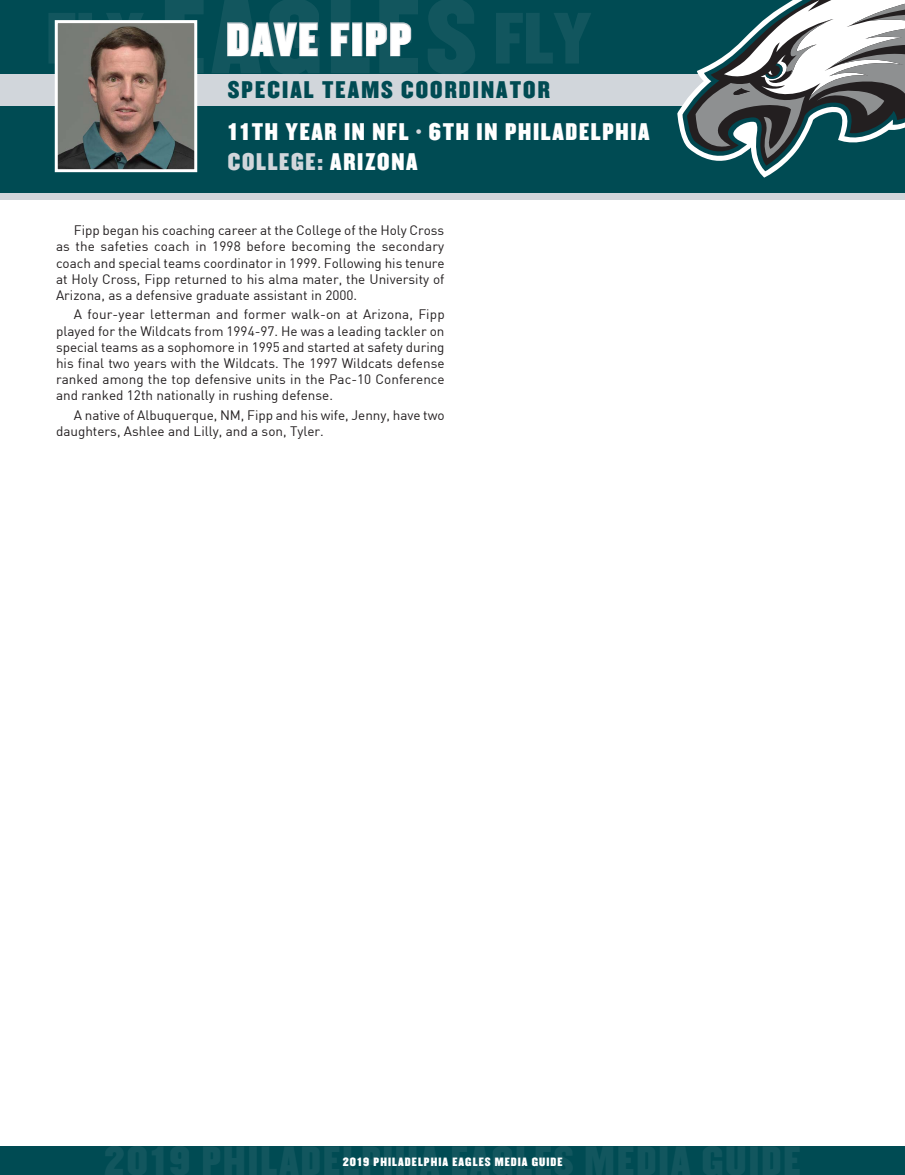
<style>
.page{position:relative;width:905px;height:1175px;background:#fff}
.page>*{position:absolute;margin:0;border:0;box-sizing:border-box;transform-origin:0 0}
.t1{font:40.5px "Champion HTF Middleweight";letter-spacing:.05em;color:#fff}
.t2{font:21px "Champion HTF Middleweight";letter-spacing:.08em;color:#fff}
.t3{font:21px "Champion HTF Middleweight";letter-spacing:.1em;color:#004b53}
.t4{font:21px "Champion HTF Middleweight";letter-spacing:.08em;color:#d1d6db}
.t5{font:13.5px/16.2px "DIN";color:#231f20;text-align:justify}
.t6{font:10.5px "Champion HTF Middleweight";letter-spacing:.1em;color:#fff}
.s1{color:#d1d6db}
.s2{color:#fff}
</style>
<div class="page">
<div style="left:0;top:1146px;width:904px;height:28px;background:#004b53"></div>
<div style="left:0;top:0;width:904px;height:197px;background:#004b53"></div>
<div style="left:0;top:74px;width:798px;height:32px;background:#d1d6db"></div>
<svg style="left:227px;top:22px;width:91px;height:35px"></svg>
<svg style="left:330px;top:22px;width:20px;height:35px"></svg>
<div style="left:352px;top:22px;width:10px;height:34px;border:2px solid #bcc4c9"></div>
<svg style="left:366px;top:22px;width:46px;height:35px"></svg>
<div style="left:0;top:193px;width:904px;height:7px;background:#d1d6db"></div>
<svg style="left:677px;top:0;width:227px;height:178px"></svg>
<img style="left:59px;top:24px;width:134px;height:144px">
<div style="left:55px;top:20px;width:142px;height:152px;border:3px solid #fff"></div>
<p class="t1" style="left:226px;top:13px;width:186px">DAVE FIPP</p>
<p class="t3" style="left:228px;top:76px;width:323px">SPECIAL TEAMS COORDINATOR</p>
<p class="t2" style="left:228px;top:118px;width:423px">11TH YEAR IN NFL <span class="s1">•</span> 6TH IN PHILADELPHIA</p>
<p class="t4" style="left:228px;top:148px;width:191px">COLLEGE: <span class="s2">ARIZONA</span></p>
<p class="t5" style="left:56px;top:222px;width:390px;text-indent:18px">Fipp began his coaching career at the College of the Holy Cross as the safeties coach in 1998 before becoming the secondary coach and special teams coordinator in 1999. Following his tenure at Holy Cross, Fipp returned to his alma mater, the University of Arizona, as a defensive graduate assistant in 2000.</p>
<p class="t5" style="left:56px;top:306px;width:390px;text-indent:18px">A four-year letterman and former walk-on at Arizona, Fipp played for the Wildcats from 1994-97. He was a leading tackler on special teams as a sophomore in 1995 and started at safety during his final two years with the Wildcats. The 1997 Wildcats defense ranked among the top defensive units in the Pac-10 Conference and ranked 12th nationally in rushing defense.</p>
<p class="t5" style="left:56px;top:406px;width:390px;text-indent:18px">A native of Albuquerque, NM, Fipp and his wife, Jenny, have two daughters, Ashlee and Lilly, and a son, Tyler.</p>
<p class="t6" style="left:343px;top:1154px;width:221px">2019 PHILADELPHIA EAGLES MEDIA GUIDE</p>
</div>
